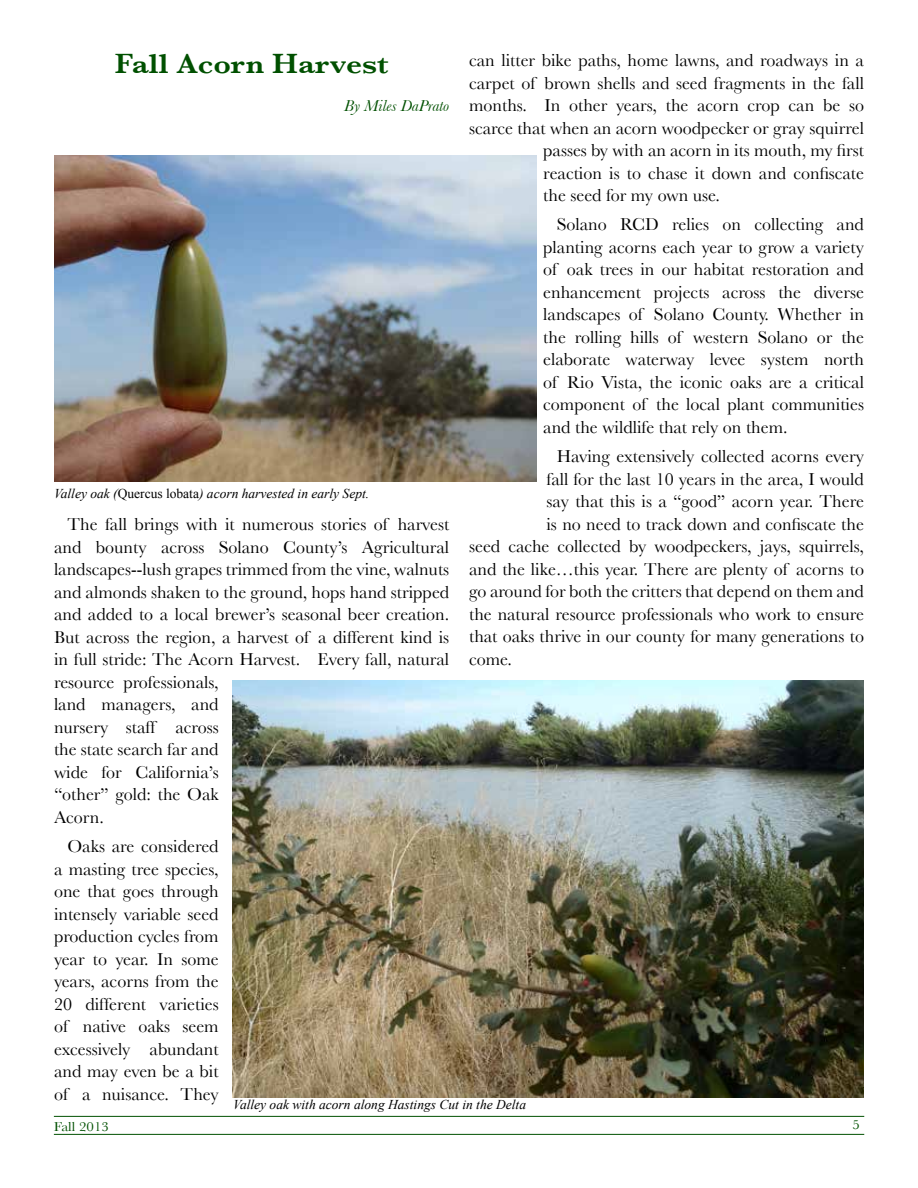
<style>
.page{position:relative;width:918px;height:1188px;background:#fff}
.page>*{position:absolute;margin:0;border:0;box-sizing:border-box;transform-origin:0 0}
.t1{font:600 28.5px "Baskerville";color:#005000;scale:1.1 1}
.t2{font:18px/22.5px "Baskerville";color:#000;text-align:justify}
.t3{font:italic 16.5px "Baskerville";color:#005000}
.t4{font:italic 13.5px "Times New Roman";color:#000}
.t5{font:13.5px "Baskerville";color:#005000;scale:1.1 1}
.s1{font-style:normal}
</style>
<div class="page">
<hr style="left:54px;top:1134px;width:810px;height:1px;background:#005000">
<hr style="left:54px;top:1116px;width:810px;height:1px;background:#005000">
<img style="left:54px;top:156px;width:483px;height:326px">
<img style="left:232px;top:680px;width:632px;height:417px">
<h1 class="t1" style="left:115px;top:47px;width:250px">Fall Acorn Harvest</h1>
<p class="t3" style="left:344px;top:96px;width:107px">By Miles DaPrato</p>
<p class="t2" style="left:469px;top:49px;width:396px">can litter bike paths, home lawns, and roadways in a</p>
<p class="t2" style="left:469px;top:71px;width:396px">carpet of brown shells and seed fragments in the fall</p>
<p class="t2" style="left:469px;top:94px;width:396px">months. In other years, the acorn crop can be so</p>
<p class="t2" style="left:469px;top:116px;width:396px">scarce that when an acorn woodpecker or gray squirrel</p>
<p class="t2" style="left:543px;top:139px;width:322px">passes by with an acorn in its mouth, my first</p>
<p class="t2" style="left:543px;top:161px;width:322px">reaction is to chase it down and confiscate</p>
<p class="t2" style="left:543px;top:184px;width:178px">the seed for my own use.</p>
<p class="t2" style="left:543px;top:213px;width:322px;text-indent:14px">Solano RCD relies on collecting and planting acorns each year to grow a variety of oak trees in our habitat restoration and enhancement projects across the diverse landscapes of Solano County. Whether in the rolling hills of western Solano or the elaborate waterway levee system north of Rio Vista, the iconic oaks are a critical component of the local plant communities and the wildlife that rely on them.</p>
<p class="t2" style="left:557px;top:445px;width:309px">Having extensively collected acorns every</p>
<p class="t2" style="left:546px;top:467px;width:319px">fall for the last 10 years in the area, I would</p>
<p class="t2" style="left:546px;top:490px;width:319px">say that this is a “good” acorn year. There</p>
<p class="t2" style="left:546px;top:512px;width:319px">is no need to track down and confiscate the</p>
<p class="t2" style="left:469px;top:535px;width:396px">seed cache collected by woodpeckers, jays, squirrels,</p>
<p class="t2" style="left:469px;top:557px;width:396px">and the like…this year. There are plenty of acorns to</p>
<p class="t2" style="left:469px;top:580px;width:396px">go around for both the critters that depend on them and</p>
<p class="t2" style="left:469px;top:602px;width:396px">the natural resource professionals who work to ensure</p>
<p class="t2" style="left:469px;top:625px;width:396px">that oaks thrive in our county for many generations to</p>
<p class="t2" style="left:469px;top:647px;width:44px">come.</p>
<p class="t4" style="left:54px;top:485px;width:317px">Valley oak (<span class="s1">Quercus lobata</span>) acorn harvested in early Sept.</p>
<p class="t2" style="left:54px;top:513px;width:397px;text-align:left;text-indent:14px">The fall brings with it numerous stories of harvest and bounty across Solano County’s Agricultural landscapes--lush grapes trimmed from the vine, walnuts and almonds shaken to the ground, hops hand stripped and added to a local brewer’s seasonal beer creation.<br>But across the region, a harvest of a different kind is in full stride: The Acorn Harvest. Every fall, natural resource professionals,<br>land managers, and<br>nursery staff across<br>the state search far and<br>wide for California’s<br>“other” gold: the Oak<br>Acorn.</p>
<p class="t2" style="left:54px;top:835px;width:166px;text-indent:14px">Oaks are considered a masting tree species, one that goes through intensely variable seed production cycles from year to year. In some years, acorns from the 20 different varieties of native oaks seem excessively abundant and may even be a bit of a nuisance. They</p>
<p class="t4" style="left:233px;top:1096px;width:294px">Valley oak with acorn along Hastings Cut in the Delta</p>
<p class="t5" style="left:54px;top:1119px;width:51px">Fall 2013</p>
<p class="t5" style="left:853px;top:1117px;width:8px">5</p>
</div>
